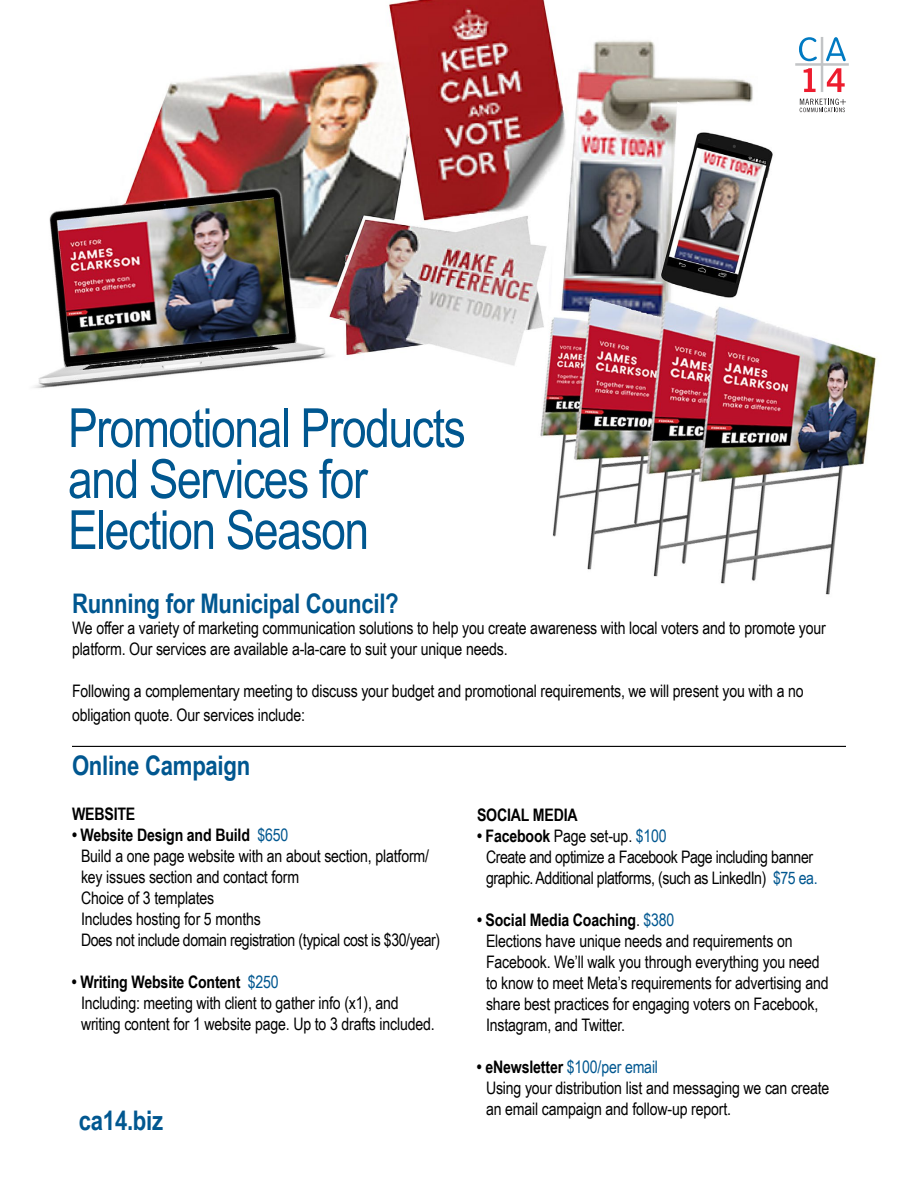
<style>
.page{position:relative;width:918px;height:1188px;background:#fff}
.page>*{position:absolute;margin:0;border:0;box-sizing:border-box;transform-origin:0 0}
.t1{font:54px/51px "Arial Narrow";letter-spacing:-.025em;color:#005790}
.t2{font:700 27px "Arial Narrow";letter-spacing:-.01em;color:#005790}
.t3{font:17.25px/21px "Arial Narrow";letter-spacing:-.01em;color:#000}
.t4{font:700 17.25px "Arial Narrow";letter-spacing:-.01em;color:#000}
.s1{font-weight:700}
.s2{color:#005790}
</style>
<div class="page">
<img style="left:33px;top:0;width:844px;height:595px">
<svg style="left:795px;top:37px;width:54px;height:55px"></svg>
<svg style="left:800px;top:99px;width:46px;height:13px"></svg>
<hr style="left:72px;top:746px;width:774px;height:1px;background:#000">
<h1 class="t1" style="left:68px;top:402px;width:399px">Promotional Products and Services for<br>Election Season</h1>
<h2 class="t2" style="left:72px;top:583px;width:328px">Running for Municipal Council?</h2>
<p class="t3" style="left:72px;top:617px;width:755px">We offer a variety of marketing communication solutions to help you create awareness with local voters and to promote your platform. Our services are available a-la-care to suit your unique needs.</p>
<p class="t3" style="left:72px;top:679px;width:733px;line-height:24px">Following a complementary meeting to discuss your budget and promotional requirements, we will present you with a no obligation quote. Our services include:</p>
<h2 class="t2" style="left:72px;top:745px;width:180px">Online Campaign</h2>
<p class="t4" style="left:72px;top:801px;width:65px">WEBSITE</p>
<p class="t3" style="left:81px;top:825px;width:361px;text-indent:-9px"><span class="s1">• Website Design and Build</span> <span class="s2">$650<br></span>Build a one page website with an about section, platform/ key issues section and contact form<br>Choice of 3 templates<br>Includes hosting for 5 months<br>Does not include domain registration (typical cost is $30/year)</p>
<p class="t3" style="left:81px;top:972px;width:355px;text-indent:-9px"><span class="s1">• Writing Website Content</span> <span class="s2">$250<br></span>Including: meeting with client to gather info (x1), and writing content for 1 website page. Up to 3 drafts included.</p>
<p class="t4" style="left:477px;top:802px;width:102px">SOCIAL MEDIA</p>
<p class="t3" style="left:486px;top:826px;width:333px;text-indent:-9px"><span class="s1">• Facebook</span> Page set-up. <span class="s2">$100<br></span>Create and optimize a Facebook Page including banner graphic. Additional platforms, (such as LinkedIn) <span class="s2">$75 ea.</span></p>
<p class="t3" style="left:486px;top:910px;width:344px;text-indent:-9px"><span class="s1">• Social Media Coaching</span>. <span class="s2">$380<br></span>Elections have unique needs and requirements on Facebook. We’ll walk you through everything you need to know to meet Meta’s requirements for advertising and share best practices for engaging voters on Facebook, Instagram, and Twitter.</p>
<p class="t3" style="left:486px;top:1057px;width:345px;text-indent:-9px"><span class="s1">• eNewsletter</span> <span class="s2">$100/per email<br></span>Using your distribution list and messaging we can create an email campaign and follow-up report.</p>
<h2 class="t2" style="left:79px;top:1100px;width:86px">ca14.biz</h2>
</div>
